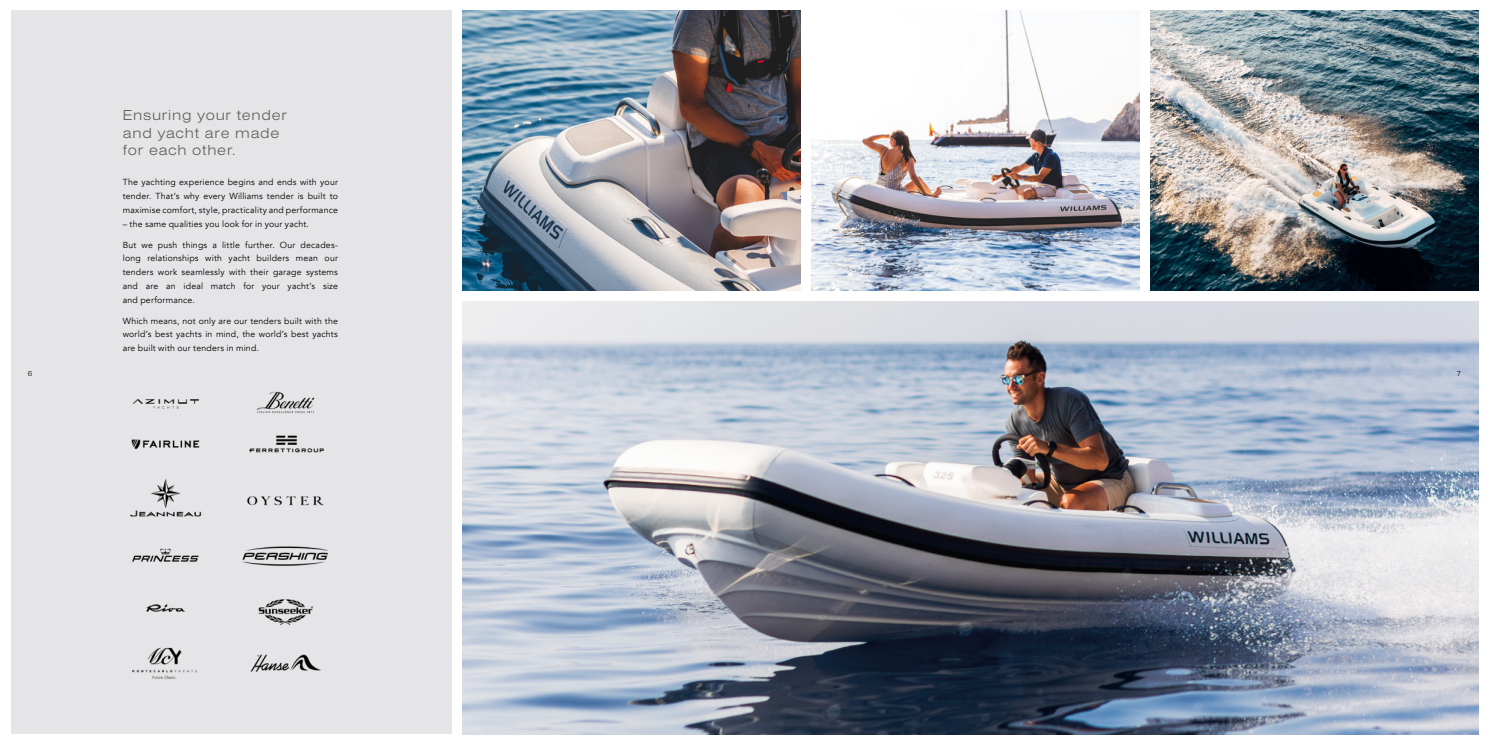
<style>
.page{position:relative;width:1489px;height:745px;background:#fff}
.page>*{position:absolute;margin:0;border:0;box-sizing:border-box;transform-origin:0 0}
.t1{font:300 15px/17.5px "Nimbus San Ext";letter-spacing:.045em;color:#5d5a57}
.t2{font:8.75px/13.8px "Avenir";letter-spacing:.02em;color:#000;text-align:justify}
.t3{font:300 7.5px "Nimbus San Ext";color:#000}
</style>
<div class="page">
<div style="left:11px;top:11px;width:440px;height:722px;background:#e5e5e7"></div>
<img style="left:462px;top:301px;width:1016px;height:432px">
<img style="left:462px;top:11px;width:339px;height:279px">
<img style="left:811px;top:11px;width:328px;height:279px">
<img style="left:1150px;top:11px;width:328px;height:279px">
<img style="left:130px;top:391px;width:199px;height:289px">
<h1 class="t1" style="left:123px;top:106px;width:166px">Ensuring your tender and yacht are made for each other.</h1>
<p class="t2" style="left:123px;top:176px;width:217px">The yachting experience begins and ends with your tender. That’s why every Williams tender is built to maximise comfort, style, practicality and performance</p>
<p class="t2" style="left:123px;top:217px;width:188px">– the same qualities you look for in your yacht.</p>
<p class="t2" style="left:123px;top:238px;width:217px">But we push things a little further. Our decades&shy;long relationships with yacht builders mean our tenders work seamlessly with their garage systems and are an ideal match for your yacht’s size and performance.</p>
<p class="t2" style="left:123px;top:313px;width:217px">Which means, not only are our tenders built with the world’s best yachts in mind, the world’s best yachts are built with our tenders in mind.</p>
<p class="t3" style="left:28px;top:368px;width:6px">6</p>
<p class="t3" style="left:1456px;top:368px;width:6px">7</p>
</div>
